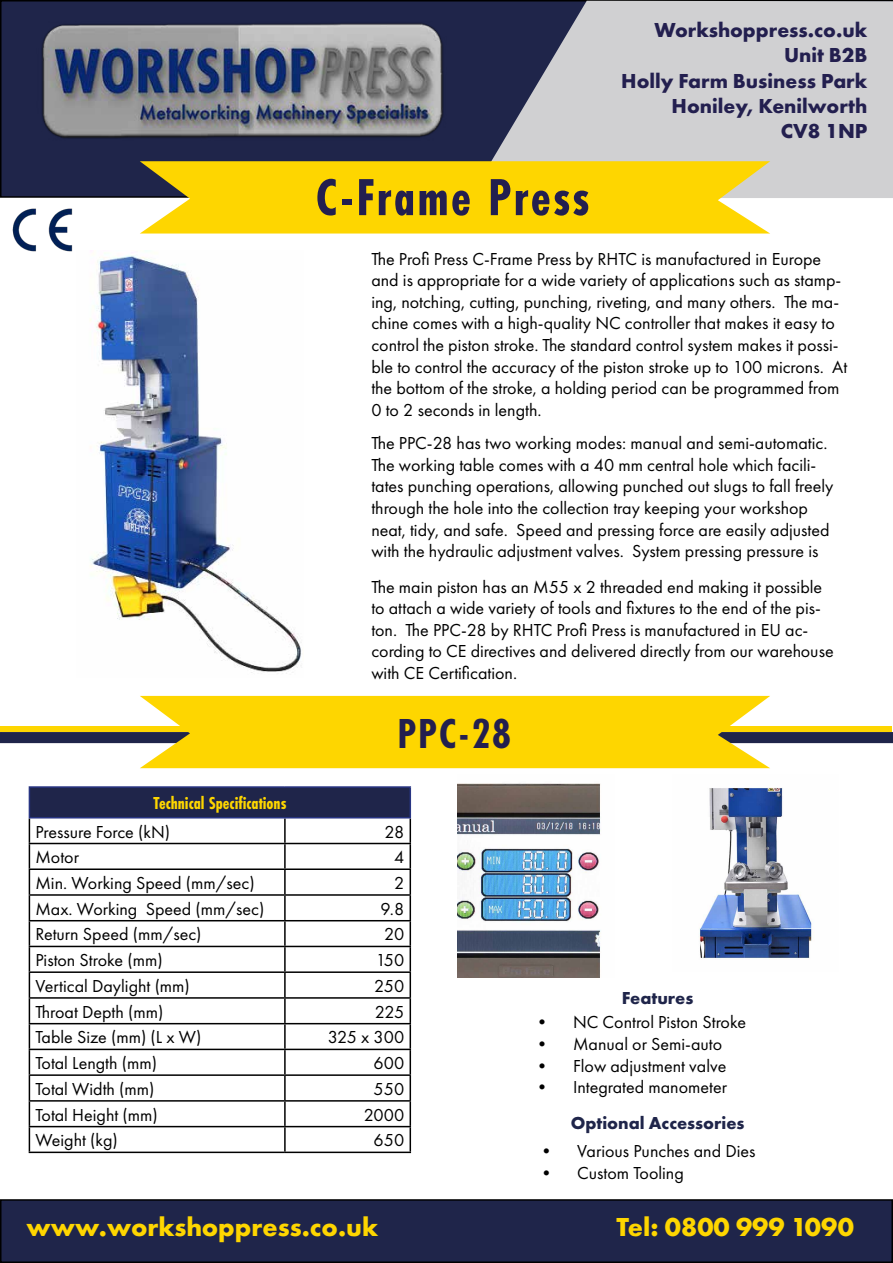
<style>
.page{position:relative;width:893px;height:1263px;background:#fff}
.page>*{position:absolute;margin:0;border:0;box-sizing:border-box;transform-origin:0 0}
.t1{font:700 54px "Futura PT Cond";letter-spacing:.04em;color:#231f4f}
.t2{font:700 43.5px "Futura PT Cond";color:#231f4f}
.t3{font:700 27px "Futura PT";color:#fed600}
.t4{font:700 21px/25.2px "Futura PT";color:#231f4f;text-align:right}
.t5{font:18px/21.6px "Futura PT";color:#000}
.t6{font:700 18px "Futura PT";color:#1f254a}
.t7{font:700 18px "Futura PT Cond";color:#fed600}
</style>
<div class="page">
<div style="left:1px;top:1px;width:891px;height:196px;background:#1f254a"></div>
<svg style="left:469px;top:1px;width:424px;height:197px;fill:#d0d0d2"></svg>
<img style="left:41px;top:23px;width:403px;height:116px">
<div style="left:1px;top:1200px;width:891px;height:62px;background:#1f254a"></div>
<div style="left:0;top:1199px;width:893px;height:64px;border:2px solid #000"></div>
<div style="left:1px;top:726px;width:891px;height:6px;background:#fed600"></div>
<div style="left:1px;top:733px;width:891px;height:9px;background:#1f254a"></div>
<div style="left:0;top:732px;width:893px;height:11px;border:2px solid #1f254a"></div>
<svg style="left:140px;top:696px;width:630px;height:72px;background:#f9d40d"></svg>
<img style="left:12px;top:208px;width:61px;height:44px">
<svg style="left:140px;top:161px;width:630px;height:73px;background:#f8d411"></svg>
<div style="left:29px;top:787px;width:381px;height:31px;background:#1f254a"></div>
<hr style="left:284px;top:818px;width:2px;height:25px;background:#000">
<hr style="left:29px;top:843px;width:256px;height:1px;background:#000">
<hr style="left:285px;top:843px;width:126px;height:1px;background:#000">
<hr style="left:284px;top:844px;width:2px;height:24px;background:#000">
<hr style="left:29px;top:868px;width:256px;height:2px;background:#000">
<hr style="left:285px;top:868px;width:126px;height:2px;background:#000">
<hr style="left:284px;top:870px;width:2px;height:24px;background:#000">
<hr style="left:29px;top:894px;width:256px;height:2px;background:#000">
<hr style="left:285px;top:894px;width:126px;height:2px;background:#000">
<hr style="left:284px;top:896px;width:2px;height:24px;background:#000">
<hr style="left:29px;top:920px;width:256px;height:1px;background:#000">
<hr style="left:285px;top:920px;width:126px;height:1px;background:#000">
<hr style="left:284px;top:921px;width:2px;height:25px;background:#000">
<hr style="left:29px;top:946px;width:256px;height:1px;background:#000">
<hr style="left:285px;top:946px;width:126px;height:1px;background:#000">
<hr style="left:284px;top:947px;width:2px;height:24px;background:#000">
<hr style="left:29px;top:971px;width:256px;height:2px;background:#000">
<hr style="left:285px;top:971px;width:126px;height:2px;background:#000">
<hr style="left:284px;top:973px;width:2px;height:24px;background:#000">
<hr style="left:29px;top:997px;width:256px;height:2px;background:#000">
<hr style="left:285px;top:997px;width:126px;height:2px;background:#000">
<hr style="left:284px;top:999px;width:2px;height:24px;background:#000">
<hr style="left:29px;top:1023px;width:256px;height:1px;background:#000">
<hr style="left:285px;top:1023px;width:126px;height:1px;background:#000">
<hr style="left:284px;top:1024px;width:2px;height:25px;background:#000">
<hr style="left:29px;top:1049px;width:256px;height:1px;background:#000">
<hr style="left:285px;top:1049px;width:126px;height:1px;background:#000">
<hr style="left:284px;top:1050px;width:2px;height:24px;background:#000">
<hr style="left:29px;top:1074px;width:256px;height:2px;background:#000">
<hr style="left:285px;top:1074px;width:126px;height:2px;background:#000">
<hr style="left:284px;top:1076px;width:2px;height:24px;background:#000">
<hr style="left:29px;top:1100px;width:256px;height:1px;background:#000">
<hr style="left:285px;top:1100px;width:126px;height:1px;background:#000">
<hr style="left:284px;top:1101px;width:2px;height:25px;background:#000">
<hr style="left:29px;top:1126px;width:256px;height:1px;background:#000">
<hr style="left:285px;top:1126px;width:126px;height:1px;background:#000">
<hr style="left:284px;top:1127px;width:2px;height:24px;background:#000">
<hr style="left:29px;top:1151px;width:256px;height:2px;background:#000">
<hr style="left:285px;top:1151px;width:126px;height:2px;background:#000">
<hr style="left:29px;top:786px;width:256px;height:2px;background:#283583">
<svg style="left:29px;top:788px;width:1px;height:363px"></svg>
<hr style="left:285px;top:786px;width:126px;height:2px;background:#283583">
<svg style="left:410px;top:788px;width:1px;height:363px"></svg>
<hr style="left:29px;top:817px;width:256px;height:1px;background:#283583">
<hr style="left:285px;top:817px;width:126px;height:1px;background:#283583">
<img style="left:90px;top:252px;width:211px;height:422px">
<img style="left:699px;top:787px;width:113px;height:172px">
<img style="left:457px;top:783px;width:144px;height:195px">
<h1 class="t1" style="left:315px;top:166px;width:275px">C-Frame Press</h1>
<p class="t4" style="left:621px;top:17px;width:248px">Workshoppress.co.uk<br>Unit B2B<br>Holly Farm Business Park<br>Honiley, Kenilworth<br>CV8 1NP</p>
<p class="t5" style="left:371px;top:248px;width:477px">The Profi Press C-Frame Press by RHTC is manufactured in Europe and is appropriate for a wide variety of applications such as stamp&shy;ing, notching, cutting, punching, riveting, and many others. The ma&shy;chine comes with a high-quality NC controller that makes it easy to control the piston stroke. The standard control system makes it possi&shy;ble to control the accuracy of the piston stroke up to 100 microns. At the bottom of the stroke, a holding period can be programmed from 0 to 2 seconds in length.</p>
<p class="t5" style="left:371px;top:432px;width:464px">The PPC-28 has two working modes: manual and semi-automatic.<br>The working table comes with a 40 mm central hole which facili&shy;tates punching operations, allowing punched out slugs to fall freely through the hole into the collection tray keeping your workshop neat, tidy, and safe. Speed and pressing force are easily adjusted with the hydraulic adjustment valves. System pressing pressure is</p>
<p class="t5" style="left:371px;top:576px;width:464px">The main piston has an M55 x 2 threaded end making it possible to attach a wide variety of tools and fixtures to the end of the pis&shy;ton. The PPC-28 by RHTC Profi Press is manufactured in EU ac&shy;cording to CE directives and delivered directly from our warehouse with CE Certification.</p>
<h2 class="t2" style="left:397px;top:708px;width:115px">PPC-28</h2>
<p class="t7" style="left:153px;top:793px;width:134px">Technical Specifications</p>
<p class="t5" style="left:35px;top:821px;width:136px">Pressure Force (kN)</p>
<p class="t5" style="left:385px;top:821px;width:21px">28</p>
<p class="t5" style="left:35px;top:846px;width:45px">Motor</p>
<p class="t5" style="left:394px;top:846px;width:12px">4</p>
<p class="t5" style="left:35px;top:872px;width:221px">Min. Working Speed (mm/sec)</p>
<p class="t5" style="left:394px;top:872px;width:12px">2</p>
<p class="t5" style="left:35px;top:898px;width:230px">Max. Working Speed (mm/sec)</p>
<p class="t5" style="left:381px;top:898px;width:25px">9.8</p>
<p class="t5" style="left:35px;top:923px;width:168px">Return Speed (mm/sec)</p>
<p class="t5" style="left:384px;top:923px;width:21px">20</p>
<p class="t5" style="left:35px;top:949px;width:129px">Piston Stroke (mm)</p>
<p class="t5" style="left:376px;top:949px;width:30px">150</p>
<p class="t5" style="left:35px;top:975px;width:156px">Vertical Daylight (mm)</p>
<p class="t5" style="left:374px;top:975px;width:32px">250</p>
<p class="t5" style="left:35px;top:1001px;width:129px">Throat Depth (mm)</p>
<p class="t5" style="left:375px;top:1001px;width:31px">225</p>
<p class="t5" style="left:35px;top:1026px;width:167px">Table Size (mm) (L x W)</p>
<p class="t5" style="left:328px;top:1026px;width:78px">325 x 300</p>
<p class="t5" style="left:35px;top:1052px;width:123px">Total Length (mm)</p>
<p class="t5" style="left:374px;top:1052px;width:32px">600</p>
<p class="t5" style="left:35px;top:1078px;width:121px">Total Width (mm)</p>
<p class="t5" style="left:374px;top:1078px;width:32px">550</p>
<p class="t5" style="left:35px;top:1104px;width:124px">Total Height (mm)</p>
<p class="t5" style="left:364px;top:1104px;width:42px">2000</p>
<p class="t5" style="left:35px;top:1129px;width:84px">Weight (kg)</p>
<p class="t5" style="left:374px;top:1129px;width:32px">650</p>
<p class="t6" style="left:622px;top:986px;width:73px">Features</p>
<p class="t5" style="left:533px;top:1011px;width:214px">• NC Control Piston Stroke</p>
<p class="t5" style="left:533px;top:1033px;width:190px">• Manual or Semi-auto</p>
<p class="t5" style="left:533px;top:1055px;width:195px">• Flow adjustment valve</p>
<p class="t5" style="left:533px;top:1076px;width:195px">• Integrated manometer</p>
<p class="t6" style="left:571px;top:1111px;width:175px">Optional Accessories</p>
<p class="t5" style="left:537px;top:1140px;width:220px">• Various Punches and Dies</p>
<p class="t5" style="left:537px;top:1162px;width:148px">• Custom Tooling</p>
<h3 class="t3" style="left:27px;top:1209px;width:353px">www.workshoppress.co.uk</h3>
<h3 class="t3" style="left:617px;top:1209px;width:239px">Tel: 0800 999 1090</h3>
</div>
